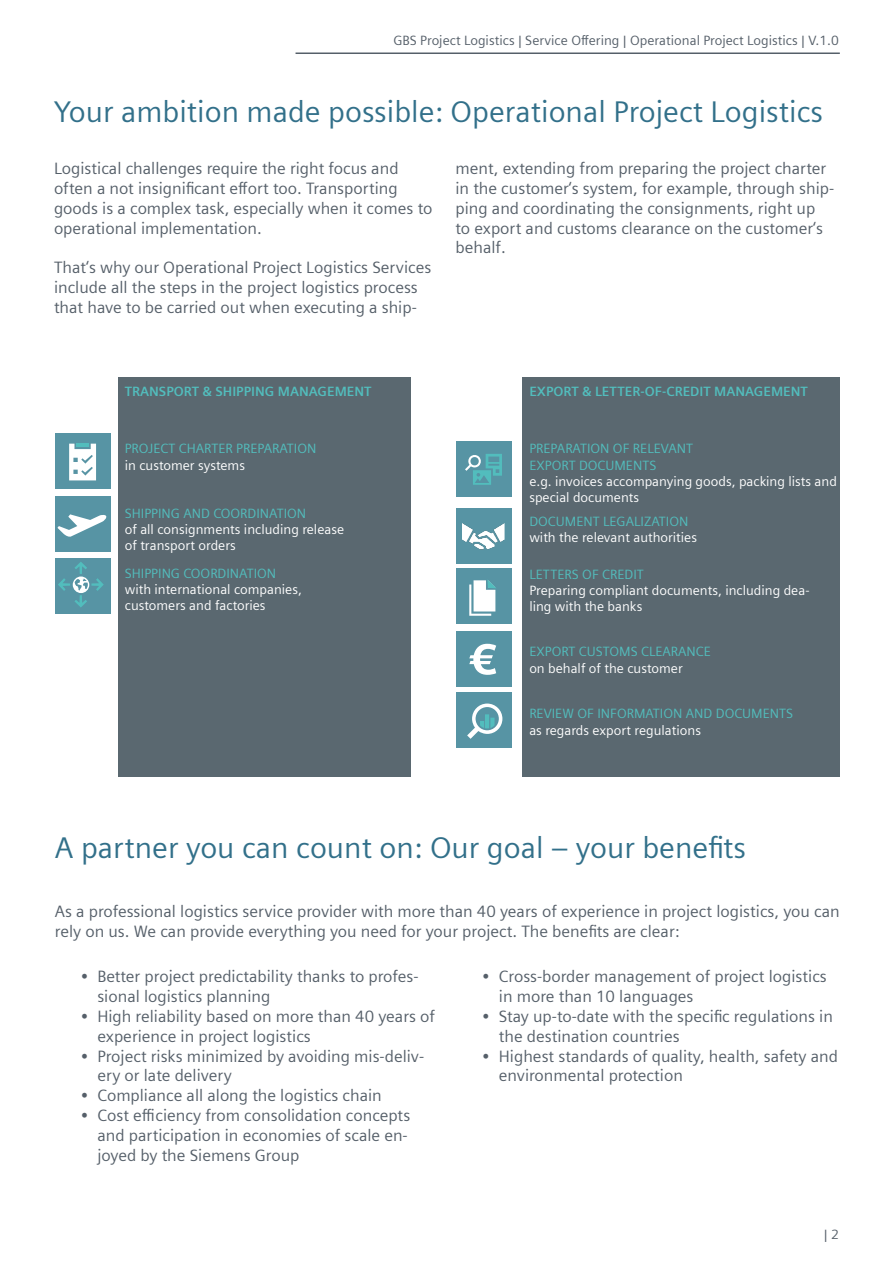
<style>
.page{position:relative;width:893px;height:1263px;background:#fff}
.page>*{position:absolute;margin:0;border:0;box-sizing:border-box;transform-origin:0 0}
.t1{font:30px "Siemens Sans";color:#32708a}
.t2{font:16.5px/19.8px "Siemens Sans";color:#555f69}
.t3{font:13.5px/16.2px "Siemens Sans";color:#fff}
.t4{font:13.5px/16.2px "Siemens Sans";color:#52bdbd}
.t5{font:13.5px "Siemens Sans";color:#555f69}
.t6{font:700 13.5px "Siemens Sans";color:#52bdbd}
</style>
<div class="page">
<hr style="left:296px;top:53px;width:544px;height:1px;background:#555f69">
<div style="left:118px;top:377px;width:292px;height:399px;background:#5a6870"></div>
<div style="left:522px;top:377px;width:318px;height:399px;background:#5a6870"></div>
<div style="left:456px;top:441px;width:56px;height:56px;background:#5794a4"></div>
<svg style="left:465px;top:454px;width:37px;height:31px"></svg>
<div style="left:456px;top:508px;width:56px;height:56px;background:#5794a4"></div>
<img style="left:462px;top:524px;width:42px;height:25px">
<div style="left:456px;top:568px;width:56px;height:56px;background:#5794a4"></div>
<svg style="left:469px;top:580px;width:27px;height:36px"></svg>
<div style="left:456px;top:631px;width:56px;height:56px;background:#5794a4"></div>
<svg style="left:469px;top:644px;width:27px;height:31px"></svg>
<div style="left:456px;top:692px;width:56px;height:56px;background:#5794a4"></div>
<svg style="left:467px;top:703px;width:35px;height:36px"></svg>
<div style="left:55px;top:433px;width:56px;height:56px;background:#5794a4"></div>
<svg style="left:69px;top:444px;width:27px;height:36px"></svg>
<div style="left:55px;top:496px;width:56px;height:56px;background:#5794a4"></div>
<svg style="left:57px;top:514px;width:50px;height:23px"></svg>
<div style="left:55px;top:558px;width:56px;height:56px;background:#5794a4"></div>
<svg style="left:58px;top:562px;width:46px;height:45px"></svg>
<p class="t5" style="left:393px;top:30px;width:447px">GBS Project Logistics | Service Offering | Operational Project Logistics | V.1.0</p>
<h1 class="t1" style="left:54px;top:89px;width:771px">Your ambition made possible: Operational Project Logistics</h1>
<p class="t2" style="left:54px;top:157px;width:380px">Logistical challenges require the right focus and often a not insignificant effort too. Transporting goods is a complex task, especially when it comes to operational implementation.</p>
<p class="t2" style="left:54px;top:256px;width:379px">That‘s why our Operational Project Logistics Services include all the steps in the project logistics process that have to be carried out when executing a ship-</p>
<p class="t2" style="left:455px;top:157px;width:380px">ment, extending from preparing the project charter in the customer‘s system, for example, through ship&shy;ping and coordinating the consignments, right up<br>to export and customs clearance on the customer‘s behalf.</p>
<p class="t6" style="left:125px;top:381px;width:248px">TRANSPORT &amp; SHIPPING MANAGEMENT</p>
<p class="t4" style="left:125px;top:440px;width:193px">PROJECT CHARTER PREPARATION</p>
<p class="t3" style="left:125px;top:456px;width:122px">in customer systems</p>
<p class="t4" style="left:125px;top:504px;width:183px">SHIPPING AND COORDINATION</p>
<p class="t3" style="left:125px;top:520px;width:221px">of all consignments including release of transport orders</p>
<p class="t4" style="left:125px;top:564px;width:153px">SHIPPING COORDINATION</p>
<p class="t3" style="left:125px;top:580px;width:179px">with international companies, customers and factories</p>
<p class="t6" style="left:529px;top:381px;width:280px">EXPORT &amp; LETTER-OF-CREDIT MANAGEMENT</p>
<p class="t4" style="left:529px;top:440px;width:165px">PREPARATION OF RELEVANT<br>EXPORT DOCUMENTS</p>
<p class="t3" style="left:529px;top:472px;width:309px">e.g. invoices accompanying goods, packing lists and special documents</p>
<p class="t4" style="left:529px;top:512px;width:161px">DOCUMENT LEGALIZATION</p>
<p class="t3" style="left:529px;top:529px;width:169px">with the relevant authorities</p>
<p class="t4" style="left:529px;top:565px;width:116px">LETTERS OF CREDIT</p>
<p class="t3" style="left:529px;top:581px;width:282px">Preparing compliant documents, including dea&shy;ling with the banks</p>
<p class="t4" style="left:529px;top:643px;width:183px">EXPORT CUSTOMS CLEARANCE</p>
<p class="t3" style="left:529px;top:659px;width:155px">on behalf of the customer</p>
<p class="t4" style="left:529px;top:705px;width:265px">REVIEW OF INFORMATION AND DOCUMENTS</p>
<p class="t3" style="left:529px;top:721px;width:173px">as regards export regulations</p>
<h1 class="t1" style="left:55px;top:825px;width:693px">A partner you can count on: Our goal – your benefits</h1>
<p class="t2" style="left:55px;top:900px;width:786px">As a professional logistics service provider with more than 40 years of experience in project logistics, you can rely on us. We can provide everything you need for your project. The benefits are clear:</p>
<p class="t2" style="left:97px;top:965px;width:323px;text-indent:-17px">• Better project predictability thanks to profes&shy;sional logistics planning</p>
<p class="t2" style="left:97px;top:1005px;width:339px;text-indent:-17px">• High reliability based on more than 40 years of experience in project logistics</p>
<p class="t2" style="left:97px;top:1045px;width:328px;text-indent:-17px">• Project risks minimized by avoiding mis-deliv&shy;ery or late delivery</p>
<p class="t2" style="left:80px;top:1084px;width:303px">• Compliance all along the logistics chain</p>
<p class="t2" style="left:97px;top:1104px;width:314px;text-indent:-17px">• Cost efficiency from consolidation concepts and participation in economies of scale en&shy;joyed by the Siemens Group</p>
<p class="t2" style="left:499px;top:965px;width:330px;text-indent:-17px">• Cross-border management of project logistics in more than 10 languages</p>
<p class="t2" style="left:499px;top:1005px;width:336px;text-indent:-17px">• Stay up-to-date with the specific regulations in the destination countries</p>
<p class="t2" style="left:499px;top:1045px;width:341px;text-indent:-17px">• Highest standards of quality, health, safety and environmental protection</p>
<p class="t5" style="left:824px;top:1224px;width:17px">| 2</p>
</div>
